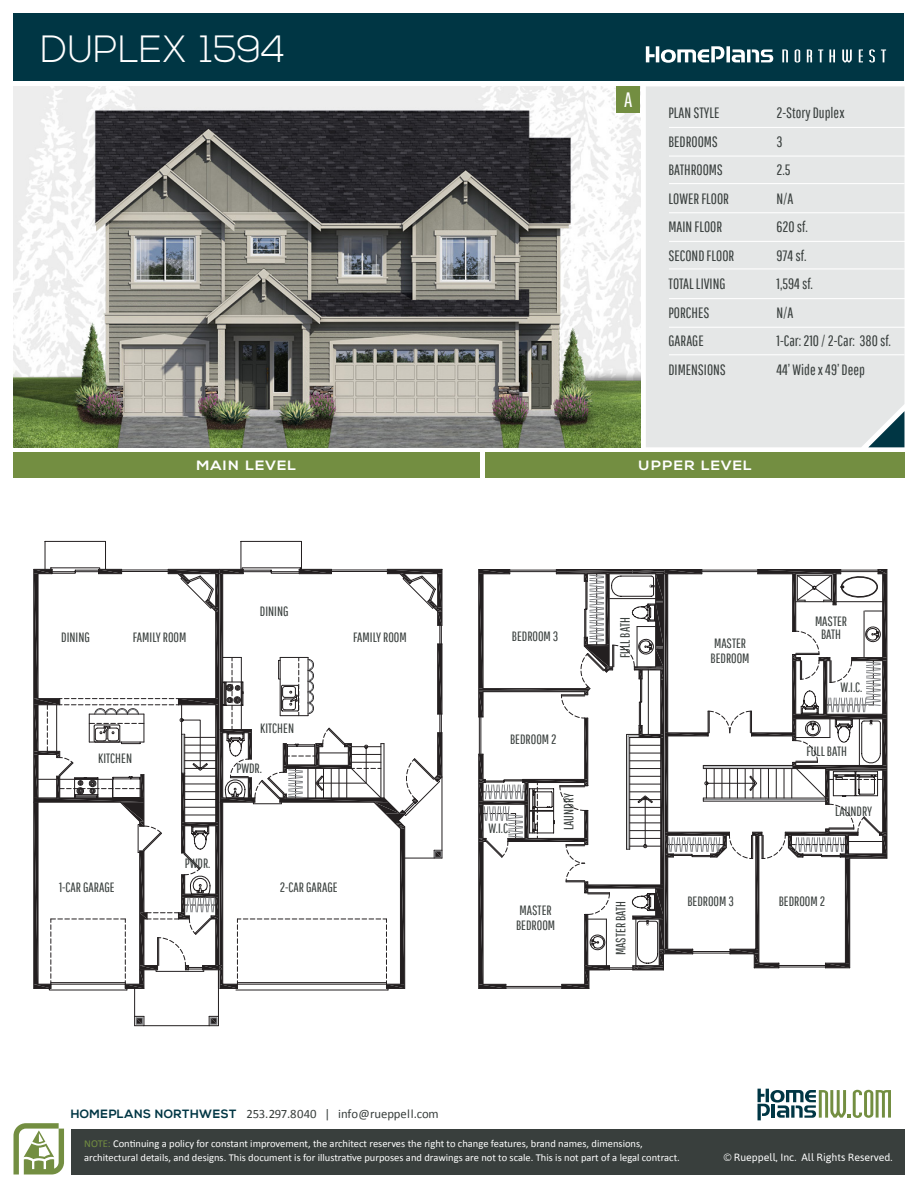
<style>
.page{position:relative;width:918px;height:1188px;background:#fff}
.page>*{position:absolute;margin:0;border:0;box-sizing:border-box;transform-origin:0 0}
.t1{font:300 37.95px "Nexa";color:#fff}
.t2{font:20.85px "Pathway Gothic One";color:#fff}
.t3{font:15px "Pathway Gothic One";color:#393f3d}
.t4{font:13.5px/15px "Pathway Gothic One";color:#393f3d}
.t5{font:700 13.5px "Nexa";letter-spacing:.08em;color:#fff;scale:1.11 1}
.t6{font:700 13.5px "Nexa";letter-spacing:.06em;color:#fff;scale:1.11 1}
.t7{font:12.75px "Calibri";color:#393f3d}
.t8{font:700 12px "Nexa";letter-spacing:.04em;color:#003644}
.t9{font:10.5px/13.5px "Calibri";color:#fff}
.t10{font:10.5px "Asap";color:#fff}
.s1{color:#738e41}
</style>
<div class="page">
<div style="left:14px;top:14px;width:890px;height:67px;background:#003644"></div>
<div style="left:71px;top:1129px;width:833px;height:45px;background:#393f3d"></div>
<svg style="left:14px;top:1123px;width:50px;height:52px"></svg>
<svg style="left:758px;top:1089px;width:133px;height:31px"></svg>
<div style="left:646px;top:86px;width:258px;height:361px;background:#e5e7e7"></div>
<hr style="left:669px;top:127px;width:240px;height:1px;background:#fff">
<hr style="left:669px;top:156px;width:240px;height:1px;background:#fff">
<hr style="left:669px;top:183px;width:236px;height:1px;background:#fff">
<img style="left:14px;top:86px;width:626px;height:361px">
<svg style="left:868px;top:411px;width:36px;height:36px"></svg>
<div style="left:616px;top:86px;width:24px;height:27px;background:#738e41"></div>
<hr style="left:669px;top:212px;width:240px;height:1px;background:#fff">
<hr style="left:669px;top:241px;width:240px;height:1px;background:#fff">
<hr style="left:669px;top:268px;width:236px;height:1px;background:#fff">
<hr style="left:669px;top:298px;width:240px;height:1px;background:#fff">
<hr style="left:669px;top:327px;width:240px;height:1px;background:#fff">
<hr style="left:669px;top:354px;width:236px;height:1px;background:#fff">
<div style="left:485px;top:453px;width:419px;height:25px;background:#738e41"></div>
<div style="left:14px;top:453px;width:466px;height:25px;background:#738e41"></div>
<svg style="left:818px;top:49px;width:5px;height:13px"></svg>
<svg style="left:842px;top:49px;width:10px;height:13px"></svg>
<svg style="left:869px;top:49px;width:6px;height:14px"></svg>
<svg style="left:795px;top:49px;width:5px;height:14px"></svg>
<svg style="left:807px;top:49px;width:5px;height:13px"></svg>
<svg style="left:829px;top:49px;width:6px;height:13px"></svg>
<svg style="left:859px;top:49px;width:4px;height:13px"></svg>
<svg style="left:782px;top:49px;width:6px;height:13px"></svg>
<svg style="left:881px;top:49px;width:5px;height:13px"></svg>
<svg style="left:646px;top:46px;width:127px;height:17px"></svg>
<svg style="left:34px;top:541px;width:409px;height:485px"></svg>
<hr style="left:887px;top:569px;width:1px;height:289px;background:#231f20">
<hr style="left:478px;top:569px;width:1px;height:148px;background:#231f20">
<hr style="left:478px;top:754px;width:1px;height:235px;background:#231f20">
<svg style="left:479px;top:569px;width:408px;height:420px"></svg>
<svg style="left:484px;top:575px;width:396px;height:277px"></svg>
<p class="t1" style="left:40px;top:28px;width:246px">DUPLEX 1594</p>
<p class="t2" style="left:624px;top:87px;width:10px">A</p>
<p class="t3" style="left:669px;top:104px;width:53px">PLAN STYLE</p>
<p class="t3" style="left:777px;top:104px;width:70px">2-Story Duplex</p>
<p class="t3" style="left:669px;top:132px;width:51px">BEDROOMS</p>
<p class="t3" style="left:777px;top:132px;width:8px">3</p>
<p class="t3" style="left:669px;top:161px;width:56px">BATHROOMS</p>
<p class="t3" style="left:777px;top:161px;width:16px">2.5</p>
<p class="t3" style="left:669px;top:189px;width:62px">LOWER FLOOR</p>
<p class="t3" style="left:777px;top:189px;width:19px">N/A</p>
<p class="t3" style="left:669px;top:218px;width:55px">MAIN FLOOR</p>
<p class="t3" style="left:777px;top:218px;width:33px">620 sf.</p>
<p class="t3" style="left:669px;top:246px;width:67px">SECOND FLOOR</p>
<p class="t3" style="left:777px;top:246px;width:31px">974 sf.</p>
<p class="t3" style="left:669px;top:275px;width:59px">TOTAL LIVING</p>
<p class="t3" style="left:777px;top:275px;width:38px">1,594 sf.</p>
<p class="t3" style="left:669px;top:303px;width:42px">PORCHES</p>
<p class="t3" style="left:777px;top:303px;width:19px">N/A</p>
<p class="t3" style="left:669px;top:332px;width:37px">GARAGE</p>
<p class="t3" style="left:777px;top:332px;width:116px">1-Car: 210 / 2-Car: 380 sf.</p>
<p class="t3" style="left:669px;top:360px;width:59px">DIMENSIONS</p>
<p class="t3" style="left:777px;top:360px;width:90px">44’ Wide x 49’ Deep</p>
<p class="t6" style="left:197px;top:457px;width:91px">MAIN LEVEL</p>
<p class="t5" style="left:638px;top:457px;width:104px">UPPER LEVEL</p>
<p class="t4" style="left:61px;top:629px;width:30px">DINING</p>
<p class="t4" style="left:133px;top:629px;width:55px">FAMILY ROOM</p>
<p class="t4" style="left:98px;top:750px;width:35px">KITCHEN</p>
<p class="t4" style="left:260px;top:603px;width:30px">DINING</p>
<p class="t4" style="left:260px;top:720px;width:35px">KITCHEN</p>
<p class="t4" style="left:236px;top:761px;width:27px">PWDR.</p>
<p class="t4" style="left:353px;top:629px;width:55px">FAMILY ROOM</p>
<p class="t4" style="left:59px;top:880px;width:57px">1-CAR GARAGE</p>
<p class="t4" style="left:185px;top:855px;width:27px">PWDR.</p>
<p class="t4" style="left:280px;top:880px;width:60px">2-CAR GARAGE</p>
<p class="t4" style="left:512px;top:628px;width:48px">BEDROOM 3</p>
<p class="t4" style="left:510px;top:732px;width:48px">BEDROOM 2</p>
<p class="t4" style="left:489px;top:820px;width:23px">W.I.C.</p>
<p class="t4" style="left:561px;top:830px;width:39px;rotate:-90deg">LAUNDRY</p>
<p class="t4" style="left:516px;top:902px;width:41px">MASTER<br>BEDROOM</p>
<p class="t4" style="left:617px;top:658px;width:42px;rotate:-90deg">FULL BATH</p>
<p class="t4" style="left:613px;top:955px;width:56px;rotate:-90deg">MASTER BATH</p>
<p class="t4" style="left:711px;top:636px;width:41px">MASTER<br>BEDROOM</p>
<p class="t4" style="left:815px;top:614px;width:34px;line-height:13.5px;text-align:center">MASTER<br>BATH</p>
<p class="t4" style="left:841px;top:679px;width:23px">W.I.C.</p>
<p class="t4" style="left:807px;top:744px;width:42px">FULL BATH</p>
<p class="t4" style="left:835px;top:803px;width:39px">LAUNDRY</p>
<p class="t4" style="left:687px;top:894px;width:48px">BEDROOM 3</p>
<p class="t4" style="left:779px;top:894px;width:48px">BEDROOM 2</p>
<p class="t8" style="left:71px;top:1107px;width:167px">HOMEPLANS NORTHWEST</p>
<p class="t7" style="left:246px;top:1106px;width:194px">253.297.8040 | info@rueppell.com</p>
<p class="t9" style="left:84px;top:1137px;width:597px"><span class="s1">NOTE:</span> Continuing a policy for constant improvement, the architect reserves the right to change features, brand names, dimensions, architectural details, and designs. This document is for illustrative purposes and drawings are not to scale. This is not part of a legal contract.</p>
<p class="t10" style="left:724px;top:1151px;width:170px">© Rueppell, Inc. All Rights Reserved.</p>
</div>
